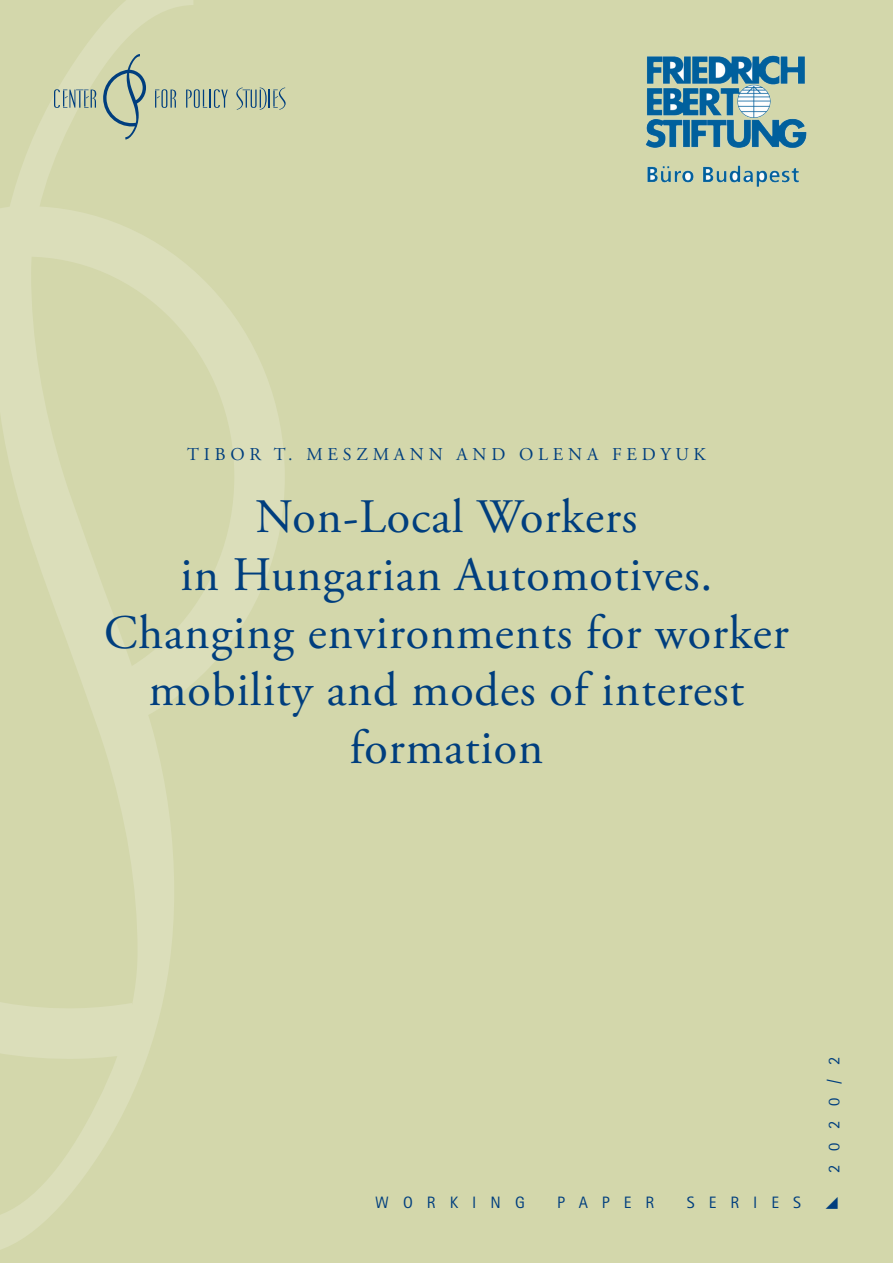
<style>
.page{position:relative;width:893px;height:1263px;background:#d3d7ab}
.page>*{position:absolute;margin:0;border:0;box-sizing:border-box;transform-origin:0 0}
.CPS_WP_cover_-_title{font:48px/57.6px "Adobe Garamond Pro";letter-spacing:.02em;color:#003e7e;text-align:center}
.CPS_WP_cover_-_autho{font:18px "Adobe Garamond Pro";letter-spacing:.265em;color:#003e7e}
.t1{font:16.5px "H Rotis Sans Serif Normal";letter-spacing:.85em;color:#003e7e}
</style>
<div class="page">
<svg style="left:193px;top:271px;width:92px;height:412px"></svg>
<svg style="left:0;top:0;width:193px;height:1250px"></svg>
<svg style="left:54px;top:89px;width:42px;height:19px"></svg>
<svg style="left:155px;top:89px;width:21px;height:19px"></svg>
<svg style="left:186px;top:89px;width:42px;height:19px"></svg>
<svg style="left:236px;top:88px;width:50px;height:22px"></svg>
<svg style="left:103px;top:54px;width:43px;height:85px"></svg>
<img style="left:645px;top:55px;width:162px;height:132px">
<p class="CPS_WP_cover_-_autho" style="left:187px;top:443px;width:520px">TIBOR T. MESZMANN AND OLENA FEDYUK</p>
<p class="CPS_WP_cover_-_title" style="left:104px;top:490px;width:686px">Non-Local Workers<br>in Hungarian Automotives.<br>Changing environments for worker mobility and modes of interest formation</p>
<p class="t1" style="left:375px;top:1192px;width:151px">WORKING</p>
<p class="t1" style="left:557px;top:1192px;width:99px">PAPER</p>
<p class="t1" style="left:687px;top:1192px;width:116px">SERIES</p>
<p class="t1" style="left:824px;top:1173px;width:117px;rotate:-90deg">2020/2</p>
</div>
